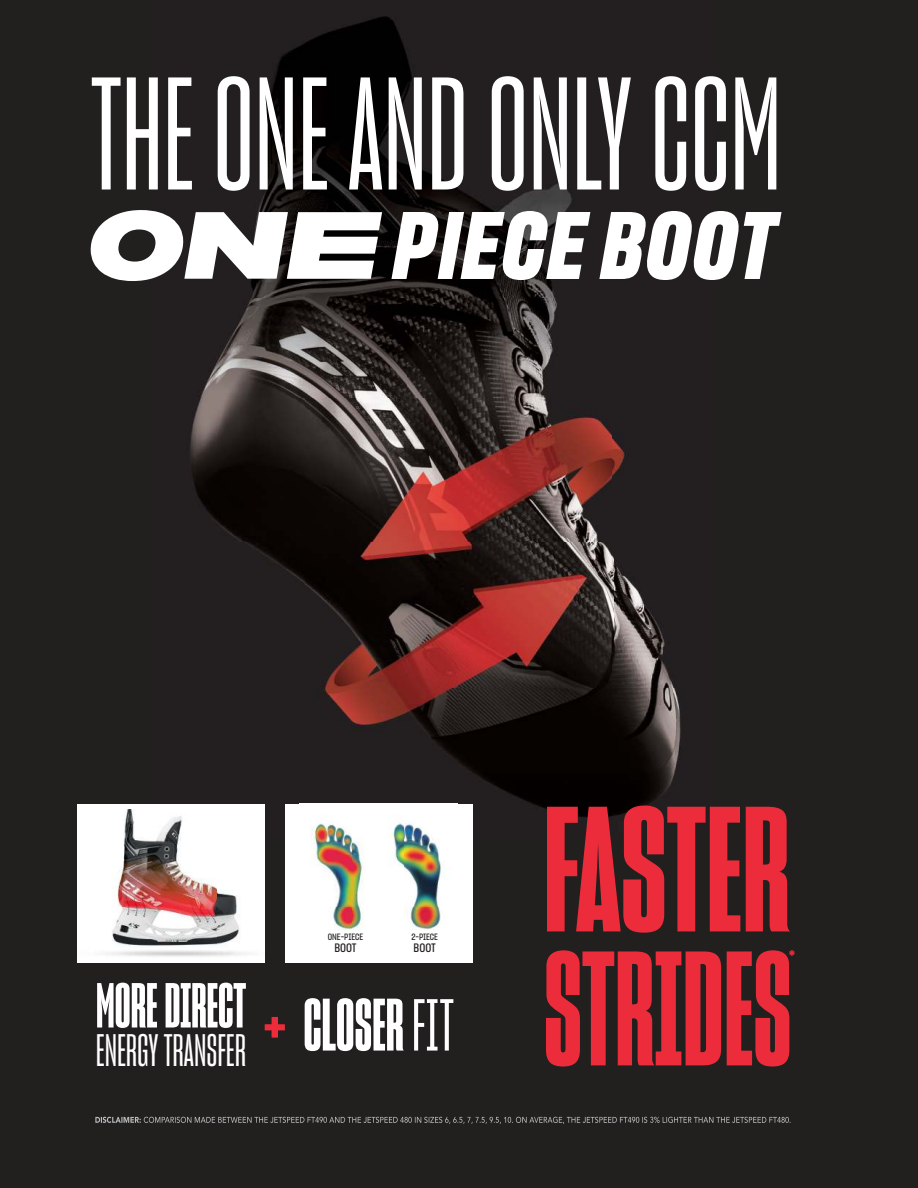
<style>
.page{position:relative;width:918px;height:1188px;background:#221f1f}
.page>*{position:absolute;margin:0;border:0;box-sizing:border-box;transform-origin:0 0}
.t1{font:500 157.2px "Sharp Grotesk Cnd";color:#fff}
.t2{font:700 61.8px "Sharp Grotesk Cnd";color:#fff}
.t3{font:500 44.7px "Sharp Grotesk Cnd";color:#fff}
.t4{font:500 12px "Sharp Grotesk";color:#221f1f}
.t5{font:500 9px "Sharp Grotesk";color:#221f1f}
</style>
<div class="page">
<img style="left:190px;top:397px;width:484px;height:291px">
<img style="left:90px;top:16px;width:501px;height:381px">
<img style="left:472px;top:838px;width:1px;height:101px">
<img style="left:305px;top:688px;width:154px;height:116px">
<img style="left:459px;top:688px;width:222px;height:150px">
<img style="left:95px;top:1117px;width:46px;height:6px">
<img style="left:180px;top:1117px;width:611px;height:7px">
<img style="left:144px;top:1117px;width:36px;height:6px">
<svg style="left:546px;top:950px;width:249px;height:116px"></svg>
<svg style="left:547px;top:806px;width:243px;height:127px"></svg>
<svg style="left:265px;top:1017px;width:20px;height:21px"></svg>
<div style="left:77px;top:804px;width:188px;height:159px;background:#fff"></div>
<img style="left:106px;top:809px;width:141px;height:148px">
<div style="left:285px;top:804px;width:187px;height:159px;background:#fff"></div>
<img style="left:311px;top:821px;width:133px;height:110px">
<svg style="left:91px;top:210px;width:291px;height:71px"></svg>
<svg style="left:391px;top:211px;width:199px;height:69px"></svg>
<svg style="left:599px;top:211px;width:183px;height:69px"></svg>
<h1 class="t1" style="left:91px;top:43px;width:692px">THE ONE AND ONLY CCM</h1>
<p class="t5" style="left:328px;top:931px;width:37px">ONE-PIECE</p>
<p class="t4" style="left:334px;top:940px;width:24px">BOOT</p>
<p class="t5" style="left:411px;top:931px;width:28px">2-PIECE</p>
<p class="t4" style="left:414px;top:940px;width:24px">BOOT</p>
<h2 class="t2" style="left:96px;top:970px;width:152px">MORE DIRECT</h2>
<p class="t3" style="left:96px;top:1025px;width:360px">ENERGY TRANSFER <sup>CLOSER</sup> <sup>FIT</sup></p>
</div>
